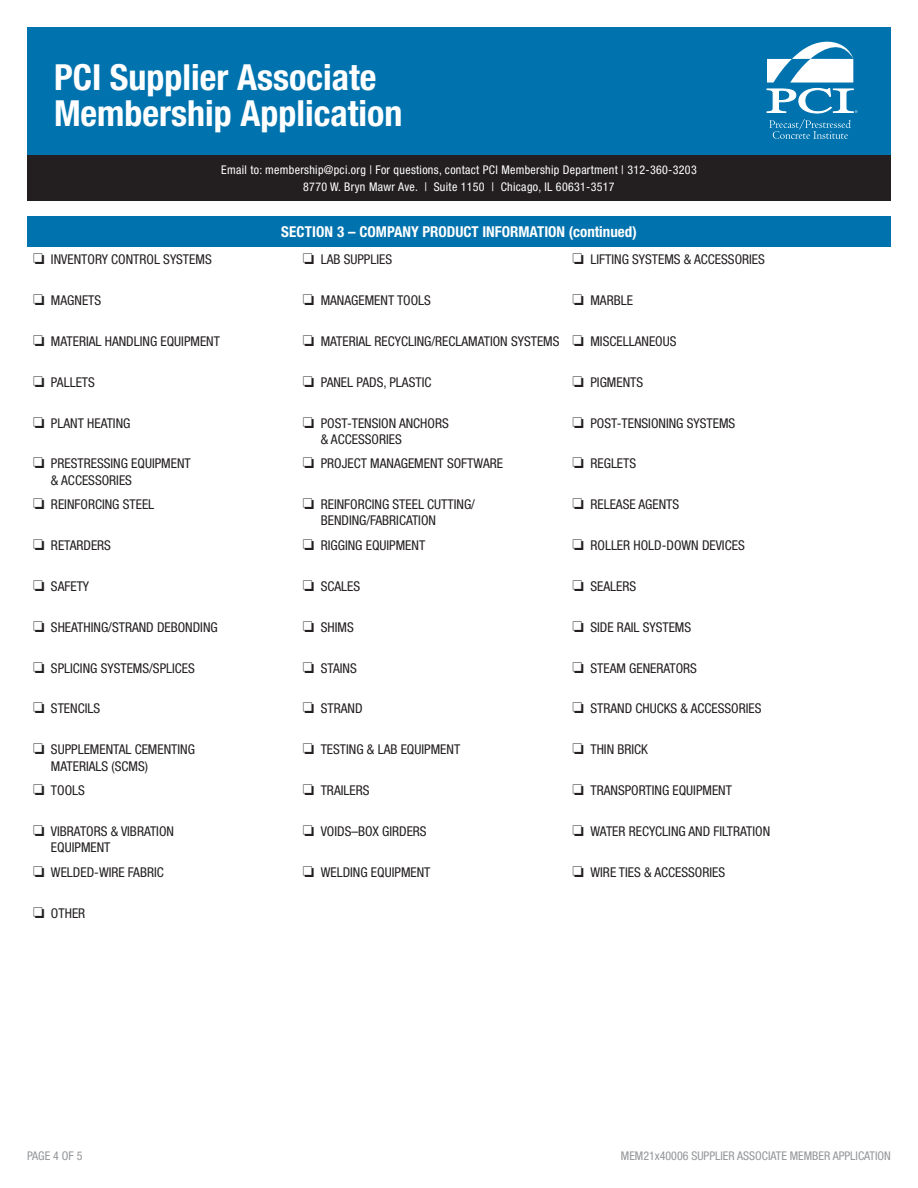
<style>
.page{position:relative;width:918px;height:1188px;background:#fff}
.page>*{position:absolute;margin:0;border:0;box-sizing:border-box;transform-origin:0 0}
.t1{font:700 condensed 36px/36px "Helvetica Neue LT Std";color:#fff}
.t2{font:700 condensed 15px "Helvetica Neue LT Std";color:#fff}
.Product_list{font:condensed 13.5px/16.2px "Helvetica Neue LT Std";color:#231f20}
.t3{font:condensed 12px/16.5px "Helvetica Neue LT Std";letter-spacing:.025em;color:#fff;text-align:center}
.t4{font:condensed 12px "Helvetica Neue LT Std";color:#939598}
</style>
<div class="page">
<div style="left:27px;top:27px;width:864px;height:148px;background:#0073ae"></div>
<div style="left:27px;top:156px;width:864px;height:45px;background:#231f20"></div>
<svg style="left:769px;top:119px;width:82px;height:20px"></svg>
<svg style="left:767px;top:41px;width:90px;height:72px"></svg>
<div style="left:27px;top:216px;width:864px;height:31px;background:#0073ae"></div>
<h1 class="t1" style="left:54px;top:58px;width:350px">PCI Supplier Associate<br>Membership Application</h1>
<p class="t3" style="left:221px;top:162px;width:477px">Email to: membership@pci.org | For questions, contact PCI Membership Department | 312-360-3203<br>8770 W. Bryn Mawr Ave. | Suite 1150 | Chicago, IL 60631-3517</p>
<p class="t2" style="left:281px;top:222px;width:357px">SECTION 3 – COMPANY PRODUCT INFORMATION (continued)</p>
<p class="Product_list" style="left:33px;top:251px;width:180px">❏ INVENTORY CONTROL SYSTEMS</p>
<p class="Product_list" style="left:303px;top:251px;width:91px">❏ LAB SUPPLIES</p>
<p class="Product_list" style="left:573px;top:251px;width:194px">❏ LIFTING SYSTEMS &amp; ACCESSORIES</p>
<p class="Product_list" style="left:33px;top:292px;width:70px">❏ MAGNETS</p>
<p class="Product_list" style="left:303px;top:292px;width:130px">❏ MANAGEMENT TOOLS</p>
<p class="Product_list" style="left:573px;top:292px;width:62px">❏ MARBLE</p>
<p class="Product_list" style="left:33px;top:333px;width:189px">❏ MATERIAL HANDLING EQUIPMENT</p>
<p class="Product_list" style="left:303px;top:333px;width:258px">❏ MATERIAL RECYCLING/RECLAMATION SYSTEMS</p>
<p class="Product_list" style="left:573px;top:333px;width:106px">❏ MISCELLANEOUS</p>
<p class="Product_list" style="left:33px;top:374px;width:63px">❏ PALLETS</p>
<p class="Product_list" style="left:303px;top:374px;width:130px">❏ PANEL PADS, PLASTIC</p>
<p class="Product_list" style="left:573px;top:374px;width:72px">❏ PIGMENTS</p>
<p class="Product_list" style="left:33px;top:415px;width:99px">❏ PLANT HEATING</p>
<p class="Product_list" style="left:321px;top:415px;width:130px;text-indent:-18px">❏ POST-TENSION ANCHORS &amp; ACCESSORIES</p>
<p class="Product_list" style="left:573px;top:415px;width:164px">❏ POST-TENSIONING SYSTEMS</p>
<p class="Product_list" style="left:51px;top:455px;width:141px;text-indent:-18px">❏ PRESTRESSING EQUIPMENT &amp; ACCESSORIES</p>
<p class="Product_list" style="left:303px;top:455px;width:202px">❏ PROJECT MANAGEMENT SOFTWARE</p>
<p class="Product_list" style="left:573px;top:455px;width:65px">❏ REGLETS</p>
<p class="Product_list" style="left:33px;top:496px;width:123px">❏ REINFORCING STEEL</p>
<p class="Product_list" style="left:321px;top:496px;width:156px;text-indent:-18px">❏ REINFORCING STEEL CUTTING/<br>BENDING/FABRICATION</p>
<p class="Product_list" style="left:573px;top:496px;width:108px">❏ RELEASE AGENTS</p>
<p class="Product_list" style="left:33px;top:537px;width:80px">❏ RETARDERS</p>
<p class="Product_list" style="left:303px;top:537px;width:124px">❏ RIGGING EQUIPMENT</p>
<p class="Product_list" style="left:573px;top:537px;width:174px">❏ ROLLER HOLD-DOWN DEVICES</p>
<p class="Product_list" style="left:33px;top:578px;width:58px">❏ SAFETY</p>
<p class="Product_list" style="left:303px;top:578px;width:59px">❏ SCALES</p>
<p class="Product_list" style="left:573px;top:578px;width:65px">❏ SEALERS</p>
<p class="Product_list" style="left:33px;top:619px;width:186px">❏ SHEATHING/STRAND DEBONDING</p>
<p class="Product_list" style="left:303px;top:619px;width:53px">❏ SHIMS</p>
<p class="Product_list" style="left:573px;top:619px;width:120px">❏ SIDE RAIL SYSTEMS</p>
<p class="Product_list" style="left:33px;top:660px;width:163px">❏ SPLICING SYSTEMS/SPLICES</p>
<p class="Product_list" style="left:303px;top:660px;width:56px">❏ STAINS</p>
<p class="Product_list" style="left:573px;top:660px;width:126px">❏ STEAM GENERATORS</p>
<p class="Product_list" style="left:33px;top:700px;width:69px">❏ STENCILS</p>
<p class="Product_list" style="left:303px;top:700px;width:61px">❏ STRAND</p>
<p class="Product_list" style="left:573px;top:700px;width:191px">❏ STRAND CHUCKS &amp; ACCESSORIES</p>
<p class="Product_list" style="left:51px;top:741px;width:146px;text-indent:-18px">❏ SUPPLEMENTAL CEMENTING<br>MATERIALS (SCMS)</p>
<p class="Product_list" style="left:303px;top:741px;width:159px">❏ TESTING &amp; LAB EQUIPMENT</p>
<p class="Product_list" style="left:573px;top:741px;width:77px">❏ THIN BRICK</p>
<p class="Product_list" style="left:33px;top:782px;width:54px">❏ TOOLS</p>
<p class="Product_list" style="left:303px;top:782px;width:68px">❏ TRAILERS</p>
<p class="Product_list" style="left:573px;top:782px;width:161px">❏ TRANSPORTING EQUIPMENT</p>
<p class="Product_list" style="left:51px;top:823px;width:125px;text-indent:-18px">❏ VIBRATORS &amp; VIBRATION<br>EQUIPMENT</p>
<p class="Product_list" style="left:303px;top:823px;width:125px">❏ VOIDS–BOX GIRDERS</p>
<p class="Product_list" style="left:573px;top:823px;width:199px">❏ WATER RECYCLING AND FILTRATION</p>
<p class="Product_list" style="left:33px;top:864px;width:132px">❏ WELDED-WIRE FABRIC</p>
<p class="Product_list" style="left:303px;top:864px;width:129px">❏ WELDING EQUIPMENT</p>
<p class="Product_list" style="left:573px;top:864px;width:154px">❏ WIRE TIES &amp; ACCESSORIES</p>
<p class="Product_list" style="left:33px;top:905px;width:54px">❏ OTHER</p>
<p class="t4" style="left:27px;top:1149px;width:57px">PAGE 4 OF 5</p>
<p class="t4" style="left:621px;top:1149px;width:272px">MEM21x40006 SUPPLIER ASSOCIATE MEMBER APPLICATION</p>
</div>
